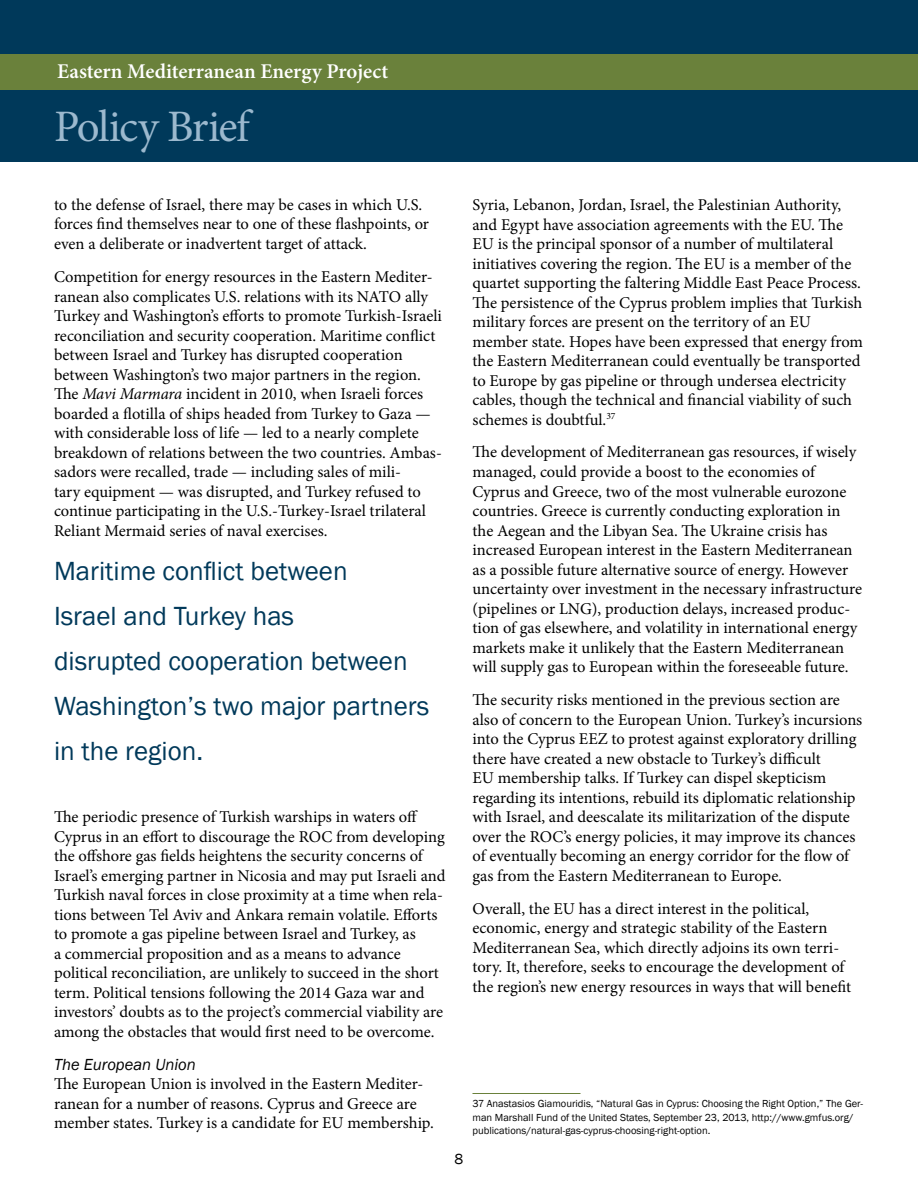
<style>
.page{position:relative;width:918px;height:1188px;background:#fff}
.page>*{position:absolute;margin:0;border:0;box-sizing:border-box;transform-origin:0 0}
.t1{font:45px "Minion Pro";letter-spacing:-.035em;color:#9cb9ce}
.t2{font:27px/45px "Franklin Gothic";color:#00395a}
.t3{font:600 21px "Minion Pro";color:#fff}
.t4{font:16.5px/19.5px "Minion Pro";color:#000}
.t5{font:italic 16.5px "Franklin Gothic";color:#000}
.t6{font:15px "Franklin Gothic";color:#000}
.t7{font:10.5px/13.5px "Franklin Gothic";color:#000}
.s1{font-style:italic}
</style>
<div class="page">
<div style="left:0;top:0;width:918px;height:162px;background:#00395a"></div>
<div style="left:0;top:54px;width:918px;height:36px;background:#6a813b"></div>
<hr style="left:472px;top:1093px;width:108px;height:1px;background:#6a813b">
<p class="t3" style="left:57px;top:57px;width:333px">Eastern Mediterranean Energy Project</p>
<h1 class="t1" style="left:54px;top:96px;width:197px">Policy Brief</h1>
<p class="t4" style="left:54px;top:195px;width:377px">to the defense of Israel, there may be cases in which U.S. forces find themselves near to one of these flashpoints, or even a deliberate or inadvertent target of attack.</p>
<p class="t4" style="left:54px;top:267px;width:389px">Competition for energy resources in the Eastern Mediter&shy;ranean also complicates U.S. relations with its NATO ally Turkey and Washington’s efforts to promote Turkish-Israeli reconciliation and security cooperation. Maritime conflict between Israel and Turkey has disrupted cooperation between Washington’s two major partners in the region.<br>The <span class="s1">Mavi Marmara</span> incident in 2010, when Israeli forces boarded a flotilla of ships headed from Turkey to Gaza — with considerable loss of life — led to a nearly complete breakdown of relations between the two countries. Ambas&shy;sadors were recalled, trade — including sales of mili-<br>tary equipment — was disrupted, and Turkey refused to continue participating in the U.S.-Turkey-Israel trilateral Reliant Mermaid series of naval exercises.</p>
<h2 class="t2" style="left:54px;top:549px;width:377px">Maritime conflict between<br>Israel and Turkey has<br>disrupted cooperation between<br>Washington’s two major partners in the region.</h2>
<p class="t4" style="left:54px;top:807px;width:393px">The periodic presence of Turkish warships in waters off Cyprus in an effort to discourage the ROC from developing the offshore gas fields heightens the security concerns of Israel’s emerging partner in Nicosia and may put Israeli and Turkish naval forces in close proximity at a time when rela&shy;tions between Tel Aviv and Ankara remain volatile. Efforts to promote a gas pipeline between Israel and Turkey, as<br>a commercial proposition and as a means to advance political reconciliation, are unlikely to succeed in the short term. Political tensions following the 2014 Gaza war and investors’ doubts as to the project’s commercial viability are among the obstacles that would first need to be overcome.</p>
<p class="t5" style="left:54px;top:1054px;width:143px">The European Union</p>
<p class="t4" style="left:54px;top:1074px;width:381px">The European Union is involved in the Eastern Mediter&shy;ranean for a number of reasons. Cyprus and Greece are member states. Turkey is a candidate for EU membership.</p>
<p class="t4" style="left:473px;top:195px;width:392px">Syria, Lebanon, Jordan, Israel, the Palestinian Authority, and Egypt have association agreements with the EU. The EU is the principal sponsor of a number of multilateral initiatives covering the region. The EU is a member of the quartet supporting the faltering Middle East Peace Process.<br>The persistence of the Cyprus problem implies that Turkish military forces are present on the territory of an EU member state. Hopes have been expressed that energy from the Eastern Mediterranean could eventually be transported to Europe by gas pipeline or through undersea electricity cables, though the technical and financial viability of such schemes is doubtful.<sup>37</sup></p>
<p class="t4" style="left:472px;top:443px;width:391px">The development of Mediterranean gas resources, if wisely managed, could provide a boost to the economies of Cyprus and Greece, two of the most vulnerable eurozone countries. Greece is currently conducting exploration in the Aegean and the Libyan Sea. The Ukraine crisis has increased European interest in the Eastern Mediterranean as a possible future alternative source of energy. However uncertainty over investment in the necessary infrastructure (pipelines or LNG), production delays, increased produc&shy;tion of gas elsewhere, and volatility in international energy markets make it unlikely that the Eastern Mediterranean will supply gas to European within the foreseeable future.</p>
<p class="t4" style="left:472px;top:690px;width:391px">The security risks mentioned in the previous section are also of concern to the European Union. Turkey’s incursions into the Cyprus EEZ to protest against exploratory drilling there have created a new obstacle to Turkey’s difficult<br>EU membership talks. If Turkey can dispel skepticism regarding its intentions, rebuild its diplomatic relationship with Israel, and deescalate its militarization of the dispute over the ROC’s energy policies, it may improve its chances of eventually becoming an energy corridor for the flow of gas from the Eastern Mediterranean to Europe.</p>
<p class="t4" style="left:472px;top:899px;width:380px">Overall, the EU has a direct interest in the political, economic, energy and strategic stability of the Eastern Mediterranean Sea, which directly adjoins its own terri&shy;tory. It, therefore, seeks to encourage the development of the region’s new energy resources in ways that will benefit</p>
<p class="t6" style="left:455px;top:1150px;width:10px">8</p>
<p class="t7" style="left:472px;top:1097px;width:392px">37 Anastasios Giamouridis, “Natural Gas in Cyprus: Choosing the Right Option,” The Ger&shy;man Marshall Fund of the United States, September 23, 2013, http://www.gmfus.org/ publications/natural-gas-cyprus-choosing-right-option.</p>
</div>
